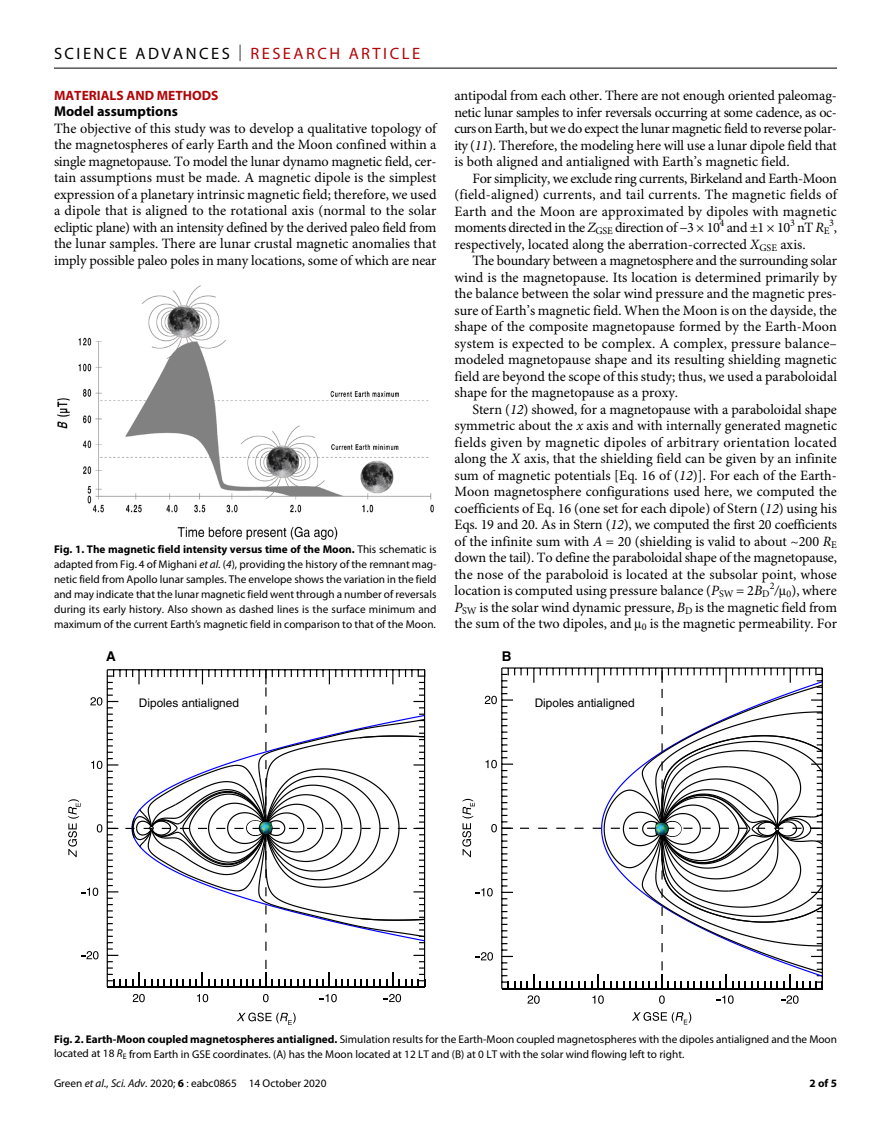
<style>
.page{position:relative;width:891px;height:1134px;background:#fff}
.page>*{position:absolute;margin:0;border:0;box-sizing:border-box;transform-origin:0 0}
.t1{font:16.5px "Myriad Pro";letter-spacing:.15em;color:#000}
.t2{font:14.25px/16.5px "Minion Pro";color:#000;text-align:justify}
.t3{font:14.25px "Minion Pro";letter-spacing:-.02em;color:#000}
.t4{font:14.25px "Minion Pro";letter-spacing:.02em;color:#000}
.t5{font:700 14.25px "Myriad Pro";color:#000}
.t6{font:700 13.5px "Myriad Pro";color:#b10508}
.t7{font:700 13.5px "Helvetica";color:#000}
.t8{font:11.85px "Helvetica";color:#000}
.t9{font:11.25px/15px "Myriad Pro";color:#000;text-align:justify}
.t10{font:700 11.25px "Myriad Pro";color:#000}
.t11{font:10.05px "Minion Pro";color:#000}
.s1{font-weight:300}
.s2{color:#b10508}
.s3{font-style:italic}
.s4{font-size:14.25px}
.s5{font-weight:700}
</style>
<div class="page">
<hr style="left:54px;top:68px;width:783px;height:1px;background:#000">
<img style="left:57px;top:285px;width:377px;height:255px">
<svg style="left:384px;top:994px;width:17px;height:8px"></svg>
<svg style="left:320px;top:994px;width:17px;height:8px"></svg>
<svg style="left:263px;top:994px;width:6px;height:8px"></svg>
<svg style="left:197px;top:994px;width:11px;height:8px"></svg>
<svg style="left:133px;top:994px;width:12px;height:8px"></svg>
<svg style="left:237px;top:1013px;width:59px;height:12px"></svg>
<svg style="left:68px;top:670px;width:357px;height:318px"></svg>
<svg style="left:781px;top:995px;width:18px;height:9px"></svg>
<svg style="left:716px;top:995px;width:18px;height:9px"></svg>
<svg style="left:659px;top:995px;width:6px;height:9px"></svg>
<svg style="left:592px;top:995px;width:12px;height:9px"></svg>
<svg style="left:528px;top:995px;width:12px;height:9px"></svg>
<svg style="left:632px;top:1012px;width:59px;height:13px"></svg>
<svg style="left:476px;top:952px;width:17px;height:9px"></svg>
<svg style="left:475px;top:888px;width:18px;height:8px"></svg>
<svg style="left:485px;top:695px;width:12px;height:10px"></svg>
<svg style="left:485px;top:759px;width:12px;height:10px"></svg>
<svg style="left:491px;top:824px;width:6px;height:9px"></svg>
<hr style="left:501px;top:668px;width:1px;height:321px;background:#000">
<svg style="left:502px;top:667px;width:321px;height:322px"></svg>
<svg style="left:553px;top:671px;width:270px;height:318px"></svg>
<img style="left:246px;top:820px;width:26px;height:16px">
<img style="left:656px;top:821px;width:26px;height:16px">
<svg style="left:462px;top:799px;width:13px;height:58px"></svg>
<p class="t1" style="left:54px;top:40px;width:368px">SCIENCE ADVANCES <span class="s1">|</span> <span class="s2">RESEARCH ARTICLE</span></p>
<p class="t2" style="left:454px;top:89px;width:384px">antipodal from each other. There are not enough oriented paleomag&shy;netic lunar samples to infer reversals occurring at some cadence, as oc&shy;curs on Earth, but we do expect the lunar magnetic field to reverse polar&shy;ity (<span class="s3">11</span>). Therefore, the modeling here will use a lunar dipole field that is both aligned and antialigned with Earth’s magnetic field.</p>
<p class="t2" style="left:454px;top:171px;width:384px;text-indent:18px">For simplicity, we exclude ring currents, Birkeland and Earth-Moon (field-aligned) currents, and tail currents. The magnetic fields of Earth and the Moon are approximated by dipoles with magnetic moments directed in the <span class="s3">Z</span><sub>GSE</sub> direction of −3 × 10<sup>4</sup> and ±1 × 10<sup>3</sup> nT <span class="s3">R</span><sub>E</sub></p>
<p class="t6" style="left:54px;top:84px;width:166px">MATERIALS AND METHODS</p>
<p class="t5" style="left:54px;top:100px;width:125px">Model assumptions</p>
<p class="t2" style="left:54px;top:121px;width:384px">The objective of this study was to develop a qualitative topology of the magnetospheres of early Earth and the Moon confined within a single magnetopause. To model the lunar dynamo magnetic field, cer&shy;tain assumptions must be made. A magnetic dipole is the simplest expression of a planetary intrinsic magnetic field; therefore, we used a dipole that is aligned to the rotational axis (normal to the solar ecliptic plane) with an intensity defined by the derived paleo field from the lunar samples. There are lunar crustal magnetic anomalies that imply possible paleo poles in many locations, some of which are near</p>
<p class="t11" style="left:829px;top:216px;width:9px">3<span class="s4">,</span></p>
<p class="t2" style="left:455px;top:237px;width:353px">respectively, located along the aberration-corrected <span class="s3">X</span><sub>GSE</sub> axis.</p>
<p class="t3" style="left:472px;top:252px;width:366px">The boundary between a magnetosphere and the surrounding solar</p>
<p class="t2" style="left:455px;top:270px;width:384px">wind is the magnetopause. Its location is determined primarily by</p>
<p class="t2" style="left:455px;top:287px;width:384px">the balance between the solar wind pressure and the magnetic pres-</p>
<p class="t2" style="left:455px;top:303px;width:384px">sure of Earth’s magnetic field. When the Moon is on the dayside, the</p>
<p class="t2" style="left:455px;top:320px;width:384px">shape of the composite magnetopause formed by the Earth-Moon</p>
<p class="t2" style="left:455px;top:336px;width:384px">system is expected to be complex. A complex, pressure balance–</p>
<p class="t2" style="left:455px;top:353px;width:384px">modeled magnetopause shape and its resulting shielding magnetic</p>
<p class="t2" style="left:455px;top:369px;width:384px">field are beyond the scope of this study; thus, we used a paraboloidal</p>
<p class="t2" style="left:455px;top:386px;width:225px">shape for the magnetopause as a proxy.</p>
<p class="t2" style="left:472px;top:402px;width:366px">Stern (<span class="s3">12</span>) showed, for a magnetopause with a paraboloidal shape</p>
<p class="t2" style="left:455px;top:419px;width:384px">symmetric about the <span class="s3">x</span> axis and with internally generated magnetic</p>
<p class="t4" style="left:455px;top:433px;width:384px">fields given by magnetic dipoles of arbitrary orientation located</p>
<p class="t2" style="left:455px;top:452px;width:384px">along the <span class="s3">X</span> axis, that the shielding field can be given by an infinite</p>
<p class="t2" style="left:455px;top:468px;width:384px">sum of magnetic potentials [Eq. 16 of (<span class="s3">12</span>)]. For each of the Earth-</p>
<p class="t2" style="left:455px;top:485px;width:384px">Moon magnetosphere configurations used here, we computed the</p>
<p class="t2" style="left:455px;top:501px;width:384px">coefficients of Eq. 16 (one set for each dipole) of Stern (<span class="s3">12</span>) using his</p>
<p class="t3" style="left:455px;top:516px;width:384px">Eqs. 19 and 20. As in Stern (<span class="s3">12</span>), we computed the first 20 coefficients</p>
<p class="t2" style="left:455px;top:534px;width:384px">of the infinite sum with <span class="s3">A</span> = 20 (shielding is valid to about ~200 <span class="s3">R</span><sub>E</sub></p>
<p class="t2" style="left:455px;top:551px;width:384px">down the tail). To define the paraboloidal shape of the magnetopause,</p>
<p class="t2" style="left:455px;top:567px;width:384px">the nose of the paraboloid is located at the subsolar point, whose</p>
<p class="t2" style="left:455px;top:584px;width:384px">location is computed using pressure balance (<span class="s3">P</span><sub>SW</sub> = 2<span class="s3">B</span><sub>D</sub><sup>2</sup><span class="s3">/</span> <sub>0</sub>), where</p>
<p class="t2" style="left:454px;top:600px;width:384px"><span class="s3">P</span><sub>SW</sub> is the solar wind dynamic pressure, <span class="s3">B</span><sub>D</sub> is the magnetic field from</p>
<p class="t2" style="left:454px;top:617px;width:384px">the sum of the two dipoles, and <sub>0</sub> is the magnetic permeability. For</p>
<p class="t9" style="left:54px;top:542px;width:384px"><span class="s5">Fig. 1. The magnetic field intensity versus time of the Moon.</span> This schematic is adapted from Fig. 4 of Mighani <span class="s3">et al.</span> (<span class="s3">4</span>), providing the history of the remnant mag&shy;netic field from Apollo lunar samples. The envelope shows the variation in the field and may indicate that the lunar magnetic field went through a number of reversals during its early history. Also shown as dashed lines is the surface minimum and maximum of the current Earth’s magnetic field in comparison to that of the Moon.</p>
<p class="t7" style="left:106px;top:648px;width:11px">A</p>
<p class="t7" style="left:502px;top:648px;width:11px">B</p>
<p class="t8" style="left:139px;top:696px;width:102px">Dipoles antialigned</p>
<p class="t8" style="left:535px;top:696px;width:102px">Dipoles antialigned</p>
<p class="t9" style="left:54px;top:1031px;width:785px"><span class="s5">Fig. 2. Earth-Moon coupled magnetospheres antialigned.</span> Simulation results for the Earth-Moon coupled magnetospheres with the dipoles antialigned and the Moon located at 18 <span class="s3">R</span><sub>E</sub> from Earth in GSE coordinates. (A) has the Moon located at 12 LT and (B) at 0 LT with the solar wind flowing left to right.</p>
<p class="t9" style="left:54px;top:1076px;width:274px">Green <span class="s3">et al</span>., <span class="s3">Sci. Adv.</span> 2020; <span class="s5">6</span> : eabc0865 14 October 2020</p>
<p class="t10" style="left:810px;top:1074px;width:29px">2 of 5</p>
</div>
